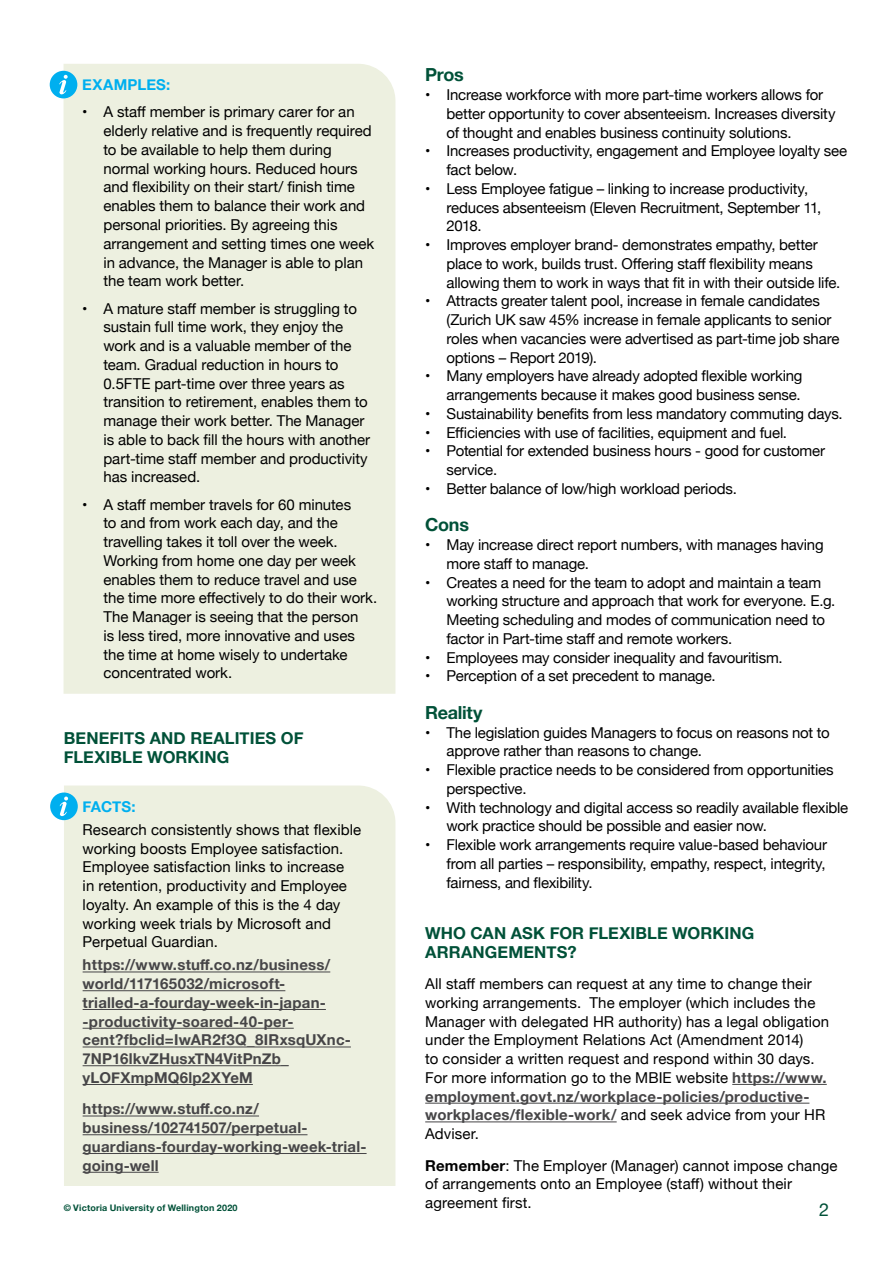
<style>
.page{position:relative;width:893px;height:1263px;background:#fff}
.page>*{position:absolute;margin:0;border:0;box-sizing:border-box;transform-origin:0 0}
.t1{font:700 18px "Helvetica Neue";letter-spacing:-.015em;color:#005138}
.t2{font:18px "Helvetica Neue";color:#005138}
.t3{font:700 16.5px/18.8px "Helvetica Neue";letter-spacing:.005em;color:#005138}
.t4{font:15px/18.8px "Helvetica Neue";letter-spacing:-.01em;color:#000}
.t5{font:700 15px/18.8px "Helvetica Neue";letter-spacing:.015em;color:#464547}
.t6{font:700 15px "Helvetica Neue";letter-spacing:.01em;color:#00afef}
.t7{font:700 9px "Helvetica Neue";letter-spacing:.02em;color:#005138}
.s1{font-weight:700;color:#464547}
.s2{font-weight:700}
</style>
<div class="page">
<div style="left:64px;top:64px;width:331px;height:630px;background:#edf0e0"></div>
<div style="left:50px;top:71px;width:27px;height:27px;background:#00afef;border-radius:50%"></div>
<svg style="left:59px;top:75px;width:9px;height:19px"></svg>
<div style="left:64px;top:785px;width:331px;height:401px;background:#edf0e0"></div>
<hr style="left:83px;top:971px;width:247px;height:1px;background:#464547">
<hr style="left:83px;top:990px;width:202px;height:1px;background:#464547">
<hr style="left:83px;top:1009px;width:243px;height:1px;background:#464547">
<hr style="left:83px;top:1028px;width:211px;height:1px;background:#464547">
<hr style="left:83px;top:1046px;width:268px;height:1px;background:#464547">
<hr style="left:83px;top:1065px;width:206px;height:1px;background:#464547">
<hr style="left:83px;top:1084px;width:170px;height:1px;background:#464547">
<hr style="left:83px;top:1115px;width:176px;height:1px;background:#464547">
<hr style="left:83px;top:1134px;width:224px;height:1px;background:#464547">
<hr style="left:83px;top:1153px;width:284px;height:1px;background:#464547">
<hr style="left:83px;top:1172px;width:76px;height:1px;background:#464547">
<div style="left:50px;top:792px;width:28px;height:28px;background:#00afef;border-radius:50%"></div>
<svg style="left:60px;top:796px;width:8px;height:20px"></svg>
<hr style="left:732px;top:1084px;width:95px;height:1px;background:#464547">
<hr style="left:425px;top:1103px;width:384px;height:1px;background:#464547">
<hr style="left:425px;top:1121px;width:192px;height:1px;background:#464547">
<p class="t1" style="left:425px;top:61px;width:40px">Pros</p>
<p class="t4" style="left:446px;top:86px;width:391px;text-indent:-21px">• Increase workforce with more part-time workers allows for better opportunity to cover absenteeism. Increases diversity of thought and enables business continuity solutions.</p>
<p class="t4" style="left:446px;top:142px;width:402px;text-indent:-21px">• Increases productivity, engagement and Employee loyalty see fact below.</p>
<p class="t4" style="left:446px;top:180px;width:376px;text-indent:-21px">• Less Employee fatigue – linking to increase productivity, reduces absenteeism (Eleven Recruitment, September 11,<br>2018.</p>
<p class="t4" style="left:446px;top:236px;width:395px;text-indent:-21px">• Improves employer brand- demonstrates empathy, better place to work, builds trust. Offering staff flexibility means allowing them to work in ways that fit in with their outside life.</p>
<p class="t4" style="left:446px;top:292px;width:394px;text-indent:-21px">• Attracts greater talent pool, increase in female candidates (Zurich UK saw 45% increase in female applicants to senior roles when vacancies were advertised as part-time job share options – Report 2019).</p>
<p class="t4" style="left:425px;top:367px;width:379px;text-align:right">• Many employers have already adopted flexible working arrangements because it makes good business sense.</p>
<p class="t4" style="left:425px;top:405px;width:419px">• Sustainability benefits from less mandatory commuting days.</p>
<p class="t4" style="left:425px;top:424px;width:363px">• Efficiencies with use of facilities, equipment and fuel.</p>
<p class="t4" style="left:446px;top:442px;width:380px;text-indent:-21px">• Potential for extended business hours - good for customer service.</p>
<p class="t4" style="left:425px;top:480px;width:313px">• Better balance of low/high workload periods.</p>
<p class="t1" style="left:425px;top:511px;width:45px">Cons</p>
<p class="t4" style="left:446px;top:536px;width:379px;text-indent:-21px">• May increase direct report numbers, with manages having more staff to manage.</p>
<p class="t4" style="left:446px;top:574px;width:390px;text-indent:-21px">• Creates a need for the team to adopt and maintain a team working structure and approach that work for everyone. E.g.<br>Meeting scheduling and modes of communication need to factor in Part-time staff and remote workers.</p>
<p class="t4" style="left:425px;top:649px;width:359px">• Employees may consider inequality and favouritism.</p>
<p class="t4" style="left:425px;top:667px;width:292px">• Perception of a set precedent to manage.</p>
<p class="t1" style="left:425px;top:698px;width:59px">Reality</p>
<p class="t4" style="left:446px;top:724px;width:385px;text-indent:-21px">• The legislation guides Managers to focus on reasons not to approve rather than reasons to change.</p>
<p class="t4" style="left:446px;top:761px;width:389px;text-indent:-21px">• Flexible practice needs to be considered from opportunities perspective.</p>
<p class="t4" style="left:446px;top:799px;width:403px;text-indent:-21px">• With technology and digital access so readily available flexible work practice should be possible and easier now.</p>
<p class="t4" style="left:446px;top:836px;width:382px;text-align:justify;text-indent:-21px">• Flexible work arrangements require value-based behaviour from all parties – responsibility, empathy, respect, integrity, fairness, and flexibility.</p>
<p class="t3" style="left:425px;top:924px;width:331px">WHO CAN ASK FOR FLEXIBLE WORKING<br>ARRANGEMENTS?</p>
<p class="t4" style="left:425px;top:975px;width:406px">All staff members can request at any time to change their working arrangements. The employer (which includes the Manager with delegated HR authority) has a legal obligation under the Employment Relations Act (Amendment 2014)<br>to consider a written request and respond within 30 days.<br>For more information go to the MBIE website <span class="s1">https://www. employment.govt.nz/workplace-policies/productive&shy;workplaces/flexible-work/</span> and seek advice from your HR Adviser.</p>
<p class="t4" style="left:425px;top:1157px;width:414px"><span class="s2">Remember</span>: The Employer (Manager) cannot impose change of arrangements onto an Employee (staff) without their agreement first.</p>
<p class="t6" style="left:82px;top:73px;width:90px">EXAMPLES:</p>
<p class="t4" style="left:103px;top:104px;width:272px;text-indent:-21px">• A staff member is primary carer for an elderly relative and is frequently required to be available to help them during normal working hours. Reduced hours and flexibility on their start/ finish time enables them to balance their work and personal priorities. By agreeing this arrangement and setting times one week in advance, the Manager is able to plan the team work better.</p>
<p class="t4" style="left:103px;top:300px;width:268px;text-indent:-21px">• A mature staff member is struggling to sustain full time work, they enjoy the work and is a valuable member of the team. Gradual reduction in hours to 0.5FTE part-time over three years as transition to retirement, enables them to manage their work better. The Manager is able to back fill the hours with another part-time staff member and productivity has increased.</p>
<p class="t4" style="left:103px;top:496px;width:275px;text-indent:-21px">• A staff member travels for 60 minutes<br>to and from work each day, and the travelling takes it toll over the week.<br>Working from home one day per week enables them to reduce travel and use the time more effectively to do their work.<br>The Manager is seeing that the person<br>is less tired, more innovative and uses the time at home wisely to undertake concentrated work.</p>
<p class="t3" style="left:64px;top:730px;width:241px">BENEFITS AND REALITIES OF<br>FLEXIBLE WORKING</p>
<p class="t6" style="left:83px;top:795px;width:55px">FACTS:</p>
<p class="t4" style="left:83px;top:821px;width:280px">Research consistently shows that flexible working boosts Employee satisfaction.<br>Employee satisfaction links to increase<br>in retention, productivity and Employee loyalty. An example of this is the 4 day working week trials by Microsoft and Perpetual Guardian.</p>
<p class="t5" style="left:83px;top:956px;width:270px">https://www.stuff.co.nz/business/ world/117165032/microsoft&shy;trialled-a-fourday-week-in-japan--productivity-soared-40-per&shy;cent?fbclid=IwAR2f3Q_8IRxsqUXnc-<br>7NP16lkvZHusxTN4VitPnZb_ yLOFXmpMQ6lp2XYeM</p>
<p class="t5" style="left:83px;top:1100px;width:285px">https://www.stuff.co.nz/ business/102741507/perpetual&shy;guardians-fourday-working-week-trial&shy;going-well</p>
<p class="t7" style="left:64px;top:1200px;width:175px">© Victoria University of Wellington 2020</p>
<p class="t2" style="left:819px;top:1197px;width:12px">2</p>
</div>
